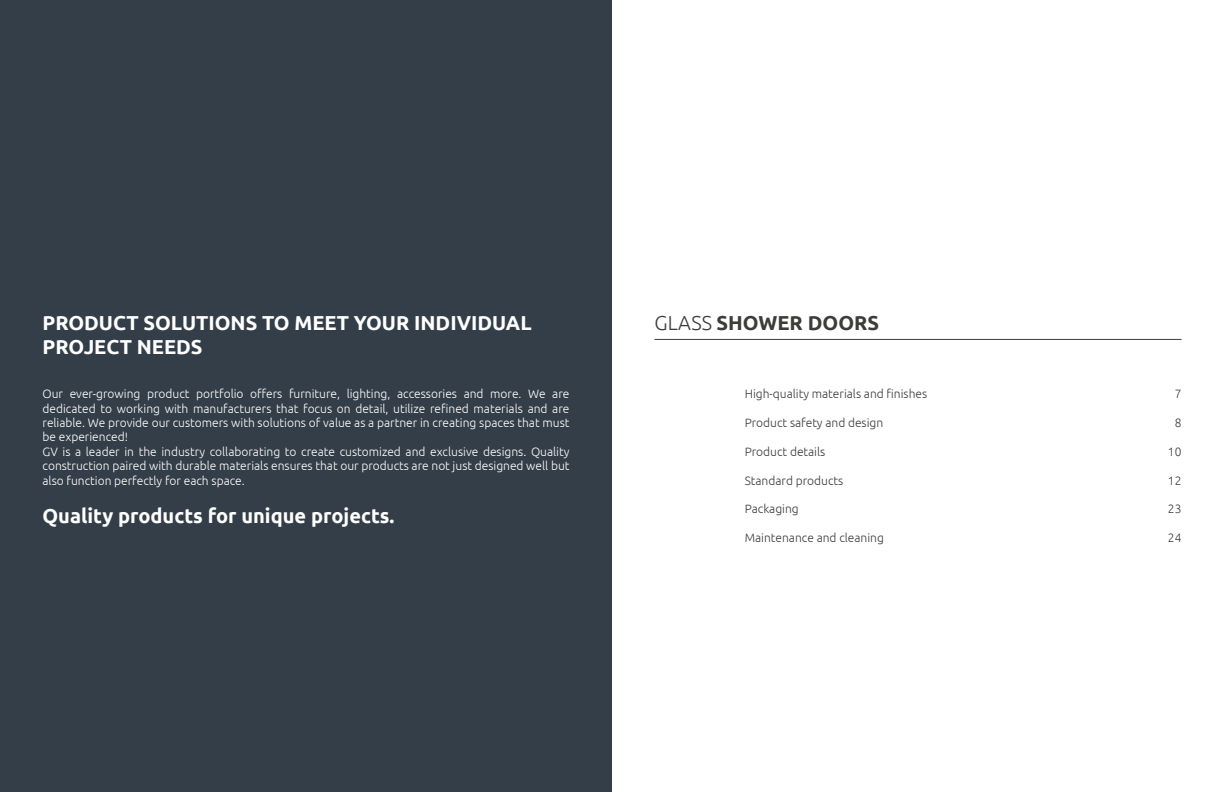
<style>
.page{position:relative;width:1224px;height:792px;background:#fff}
.page>*{position:absolute;margin:0;border:0;box-sizing:border-box;transform-origin:0 0}
.t1{font:700 20.2px/24px "Ubuntu";color:#fff}
.t2{font:700 20.2px "Ubuntu";color:#3c3c3b}
.t3{font:300 12.1px/14.4px "Ubuntu";color:#fff}
.t4{font:300 12.1px "Ubuntu";color:#3c3c3b}
.s1{font-weight:300}
</style>
<div class="page">
<div style="left:0;top:0;width:612px;height:792px;background:#333e48"></div>
<hr style="left:655px;top:339px;width:526px;height:1px;background:#3c3c3b">
<h1 class="t1" style="left:43px;top:310px;width:491px">PRODUCT SOLUTIONS TO MEET YOUR INDIVIDUAL<br>PROJECT NEEDS</h1>
<p class="t3" style="left:43px;top:386px;width:528px">Our ever-growing product portfolio offers furniture, lighting, accessories and more. We are dedicated to working with manufacturers that focus on detail, utilize refined materials and are reliable. We provide our customers with solutions of value as a partner in creating spaces that must be experienced!<br>GV is a leader in the industry collaborating to create customized and exclusive designs. Quality construction paired with durable materials ensures that our products are not just designed well but also function perfectly for each space.</p>
<h1 class="t1" style="left:43px;top:504px;width:354px">Quality products for unique projects.</h1>
<h1 class="t2" style="left:655px;top:310px;width:226px"><span class="s1">GLASS</span> SHOWER DOORS</h1>
<p class="t4" style="left:745px;top:387px;width:184px">High-quality materials and finishes</p>
<p class="t4" style="left:1175px;top:387px;width:8px">7</p>
<p class="t4" style="left:745px;top:415px;width:140px">Product safety and design</p>
<p class="t4" style="left:1175px;top:415px;width:8px">8</p>
<p class="t4" style="left:745px;top:444px;width:82px">Product details</p>
<p class="t4" style="left:1168px;top:444px;width:15px">10</p>
<p class="t4" style="left:745px;top:473px;width:100px">Standard products</p>
<p class="t4" style="left:1168px;top:473px;width:15px">12</p>
<p class="t4" style="left:745px;top:502px;width:56px">Packaging</p>
<p class="t4" style="left:1168px;top:502px;width:15px">23</p>
<p class="t4" style="left:745px;top:531px;width:141px">Maintenance and cleaning</p>
<p class="t4" style="left:1168px;top:531px;width:15px">24</p>
</div>
